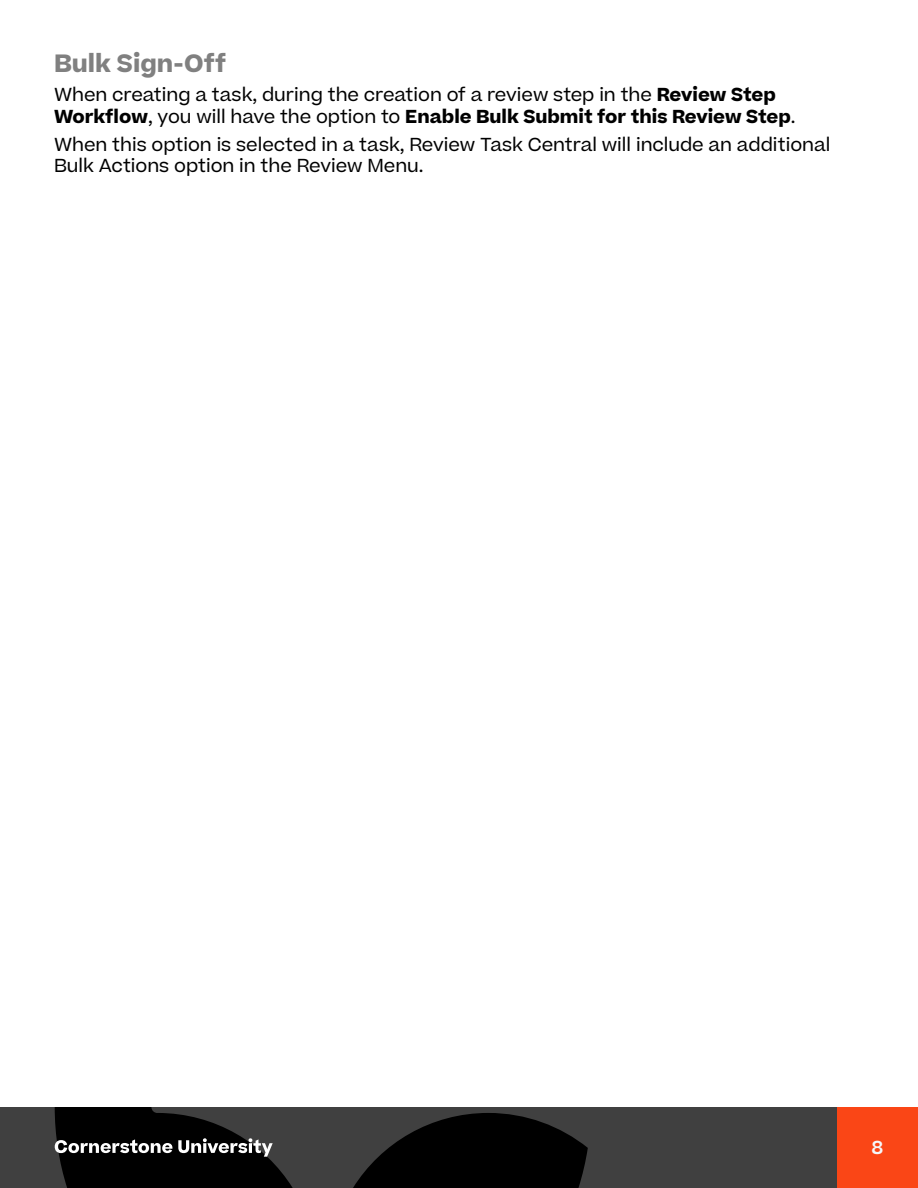
<style>
.page{position:relative;width:918px;height:1188px;background:#fff}
.page>*{position:absolute;margin:0;border:0;box-sizing:border-box;transform-origin:0 0}
.t1{font:700 24px "Beatrice";color:#808080}
.t2{font:18px/21.6px "Beatrice";color:#000}
.t3{font:600 18px "Beatrice";color:#f5f8fa}
.s1{font-weight:700}
</style>
<div class="page">
<div style="left:0;top:1107px;width:837px;height:81px;background:#404040"></div>
<div style="left:837px;top:1107px;width:81px;height:81px;background:#fa4616"></div>
<svg style="left:55px;top:1107px;width:533px;height:81px"></svg>
<h1 class="t1" style="left:54px;top:46px;width:174px">Bulk Sign-Off</h1>
<p class="t2" style="left:54px;top:84px;width:743px">When creating a task, during the creation of a review step in the <span class="s1">Review Step<br>Workflow</span>, you will have the option to <span class="s1">Enable Bulk Submit for this Review Step</span>.</p>
<p class="t2" style="left:54px;top:133px;width:778px">When this option is selected in a task, Review Task Central will include an additional<br>Bulk Actions option in the Review Menu.</p>
<p class="t3" style="left:872px;top:1136px;width:13px">8</p>
</div>
